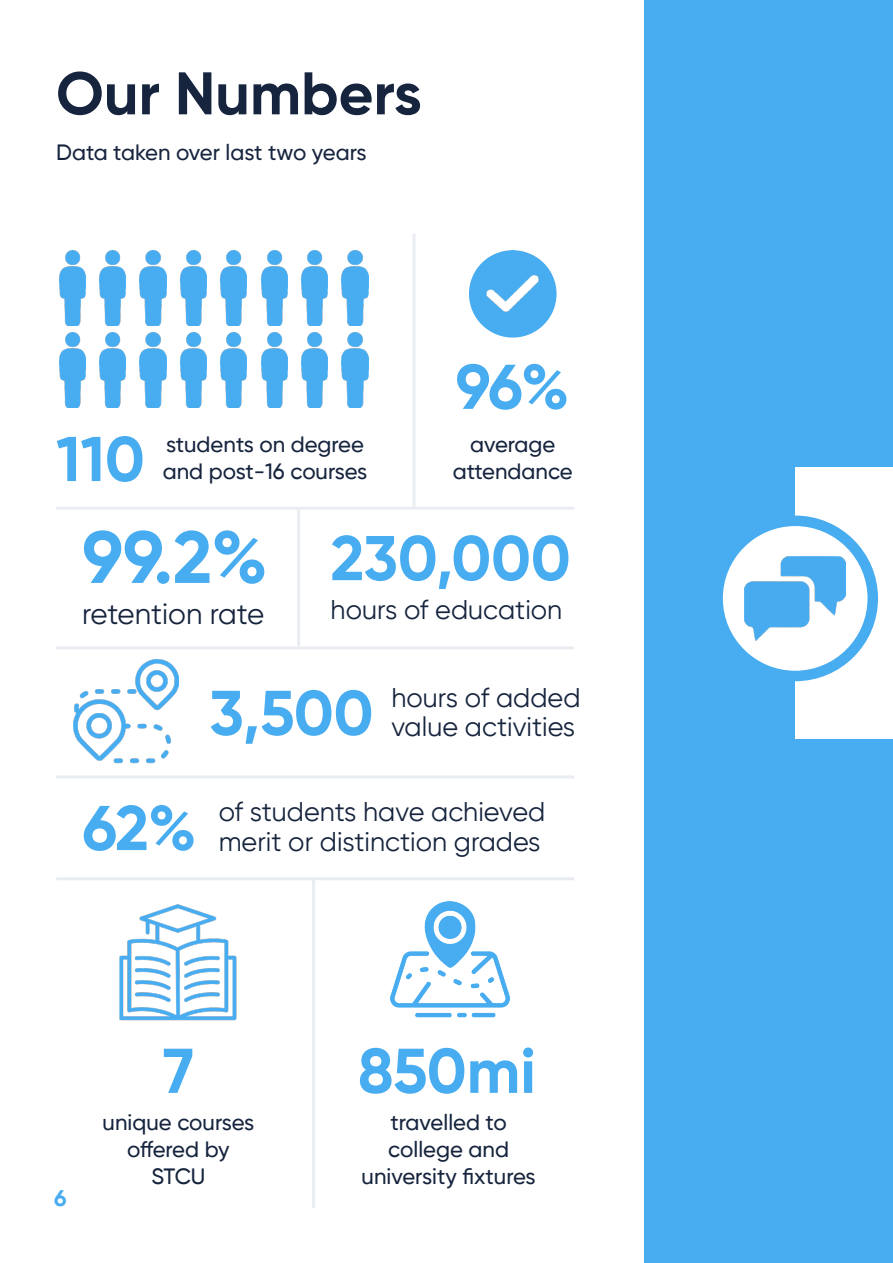
<style>
.page{position:relative;width:893px;height:1263px;background:#fff}
.page>*{position:absolute;margin:0;border:0;box-sizing:border-box;transform-origin:0 0}
.t1{font:700 73.5px "Gilroy";color:#48acf0}
.t2{font:700 63.15px "Gilroy";color:#48acf0}
.t3{font:700 60px "Gilroy";color:#16243e}
.t4{font:29.4px "Gilroy";color:#16243e}
.t5{font:27px/28.5px "Gilroy";color:#16243e}
.t6{font:700 22.5px "Gilroy";color:#48acf0}
.t7{font:500 22.05px/26.5px "Gilroy";color:#16243e;text-align:center}
</style>
<div class="page">
<div style="left:644px;top:0;width:249px;height:1263px;background:#48acf0"></div>
<div style="left:795px;top:467px;width:98px;height:272px;background:#fff"></div>
<img style="left:59px;top:250px;width:26px;height:76px">
<img style="left:59px;top:332px;width:26px;height:76px">
<img style="left:140px;top:250px;width:26px;height:76px">
<img style="left:261px;top:250px;width:26px;height:76px">
<img style="left:140px;top:332px;width:26px;height:76px">
<img style="left:261px;top:332px;width:26px;height:76px">
<img style="left:100px;top:250px;width:26px;height:76px">
<img style="left:100px;top:332px;width:26px;height:76px">
<img style="left:180px;top:250px;width:26px;height:76px">
<img style="left:302px;top:250px;width:26px;height:76px">
<img style="left:180px;top:332px;width:26px;height:76px">
<img style="left:302px;top:332px;width:26px;height:76px">
<img style="left:221px;top:250px;width:26px;height:76px">
<img style="left:342px;top:250px;width:26px;height:76px">
<img style="left:221px;top:332px;width:26px;height:76px">
<img style="left:342px;top:332px;width:26px;height:76px">
<hr style="left:56px;top:507px;width:518px;height:3px;background:#93a3bc">
<hr style="left:56px;top:646px;width:518px;height:3px;background:#93a3bc">
<hr style="left:56px;top:775px;width:518px;height:3px;background:#93a3bc">
<hr style="left:56px;top:877px;width:518px;height:3px;background:#93a3bc">
<hr style="left:412px;top:234px;width:3px;height:273px;background:#93a3bc">
<hr style="left:297px;top:510px;width:3px;height:136px;background:#93a3bc">
<hr style="left:312px;top:880px;width:3px;height:328px;background:#93a3bc">
<img style="left:469px;top:250px;width:88px;height:88px;border-radius:44px">
<img style="left:74px;top:660px;width:104px;height:104px">
<img style="left:390px;top:901px;width:120px;height:117px">
<img style="left:119px;top:904px;width:118px;height:117px">
<svg style="left:718px;top:521px;width:155px;height:155px"></svg>
<div style="left:712px;top:515px;width:166px;height:166px;border:10px solid #48acf0;border-radius:50%"></div>
<img style="left:745px;top:556px;width:100px;height:85px">
<p class="t3" style="left:56px;top:56px;width:367px">Our Numbers</p>
<p class="t7" style="left:56px;top:138px;width:312px">Data taken over last two years</p>
<p class="t2" style="left:56px;top:419px;width:90px">110</p>
<p class="t7" style="left:163px;top:431px;width:206px;text-align:left">students on degree and post-16 courses</p>
<p class="t2" style="left:456px;top:347px;width:115px">96%</p>
<p class="t7" style="left:470px;top:431px;width:87px">average</p>
<p class="t7" style="left:453px;top:458px;width:122px">attendance</p>
<p class="t1" style="left:82px;top:511px;width:187px">99.2%</p>
<p class="t4" style="left:82px;top:596px;width:183px">retention rate</p>
<p class="t2" style="left:331px;top:519px;width:241px">230,000</p>
<p class="t5" style="left:331px;top:595px;width:233px">hours of education</p>
<p class="t2" style="left:209px;top:673px;width:165px">3,500</p>
<p class="t5" style="left:391px;top:683px;width:191px">hours of added value activities</p>
<p class="t2" style="left:82px;top:788px;width:116px">62%</p>
<p class="t5" style="left:219px;top:797px;width:328px">of students have achieved</p>
<p class="t5" style="left:219px;top:827px;width:323px">merit or distinction grades</p>
<p class="t2" style="left:163px;top:1031px;width:32px">7</p>
<p class="t2" style="left:358px;top:1031px;width:180px">850mi</p>
<p class="t6" style="left:54px;top:1184px;width:14px">6</p>
<p class="t7" style="left:103px;top:1109px;width:153px">unique courses offered by</p>
<p class="t7" style="left:151px;top:1162px;width:56px">STCU</p>
<p class="t7" style="left:362px;top:1109px;width:176px">travelled to college and university fixtures</p>
</div>
